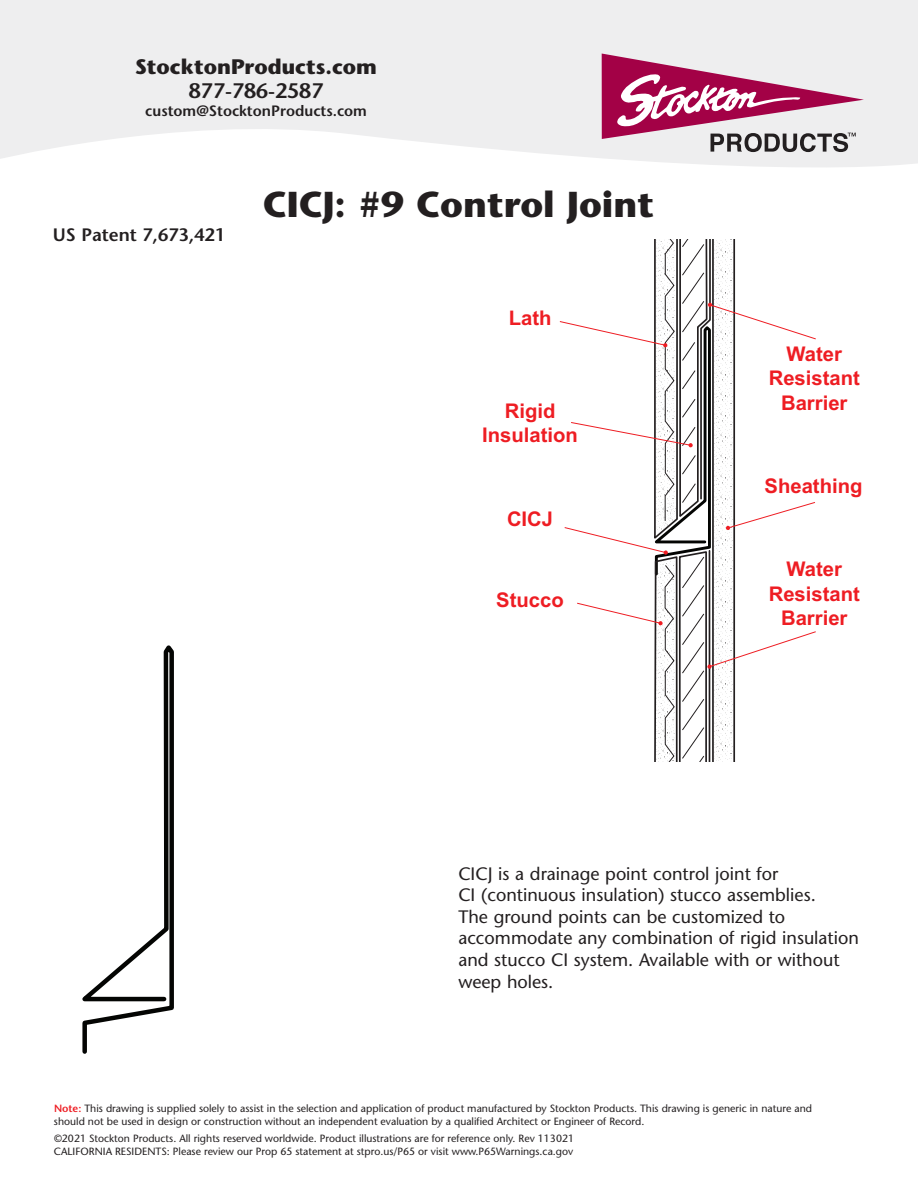
<style>
.page{position:relative;width:918px;height:1188px;background:#fff}
.page>*{position:absolute;margin:0;border:0;box-sizing:border-box;transform-origin:0 0}
.t1{font:700 36px "Stone Sans";color:#231f20}
.t2{font:700 21px "Stone Sans";color:#231f20}
.t3{font:600 21px "Stone Sans";color:#231f20}
.t4{font:700 20.25px/24.3px "Arial";color:#ee1d23;text-align:center}
.t5{font:18px/21.6px "Stone Sans";color:#231f20}
.t6{font:600 18px "Stone Sans";color:#231f20}
.t7{font:600 15px "Stone Sans";color:#231f20}
.t8{font:10.5px/13.5px "Stone Sans";color:#231f20}
.s1{font-weight:600;color:#ee1d23}
</style>
<div class="page">
<svg style="left:0;top:0;width:918px;height:167px;background:#f0f0f1"></svg>
<svg style="left:559px;top:239px;width:257px;height:522px"></svg>
<svg style="left:82px;top:645px;width:92px;height:409px"></svg>
<svg style="left:602px;top:54px;width:262px;height:98px;background:#cc95ad"></svg>
<h2 class="t2" style="left:135px;top:59px;width:243px">StocktonProducts.com</h2>
<h2 class="t3" style="left:189px;top:83px;width:136px">877-786-2587</h2>
<h3 class="t7" style="left:145px;top:105px;width:223px">custom@StocktonProducts.com</h3>
<h3 class="t6" style="left:53px;top:227px;width:174px">US Patent 7,673,421</h3>
<h1 class="t1" style="left:263px;top:191px;width:393px">CICJ: #9 Control Joint</h1>
<h3 class="t4" style="left:509px;top:308px;width:44px">Lath</h3>
<h3 class="t4" style="left:482px;top:401px;width:97px">Rigid<br>Insulation</h3>
<h3 class="t4" style="left:507px;top:509px;width:48px">CICJ</h3>
<h3 class="t4" style="left:496px;top:590px;width:69px">Stucco</h3>
<h3 class="t4" style="left:769px;top:344px;width:93px">Water<br>Resistant<br>Barrier</h3>
<h3 class="t4" style="left:765px;top:476px;width:99px">Sheathing</h3>
<h3 class="t4" style="left:769px;top:559px;width:93px">Water<br>Resistant<br>Barrier</h3>
<p class="t5" style="left:458px;top:864px;width:402px">CICJ is a drainage point control joint for<br>CI (continuous insulation) stucco assemblies.<br>The ground points can be customized to accommodate any combination of rigid insulation and stucco CI system. Available with or without weep holes.</p>
<p class="t8" style="left:54px;top:1104px;width:760px;line-height:12.6px"><span class="s1">Note:</span> This drawing is supplied solely to assist in the selection and application of product manufactured by Stockton Products. This drawing is generic in nature and should not be used in design or construction without an independent evaluation by a qualified Architect or Engineer of Record.</p>
<p class="t8" style="left:54px;top:1132px;width:522px">©2021 Stockton Products. All rights reserved worldwide. Product illustrations are for reference only. Rev 113021<br>CALIFORNIA RESIDENTS: Please review our Prop 65 statement at stpro.us/P65 or visit www.P65Warnings.ca.gov</p>
</div>
